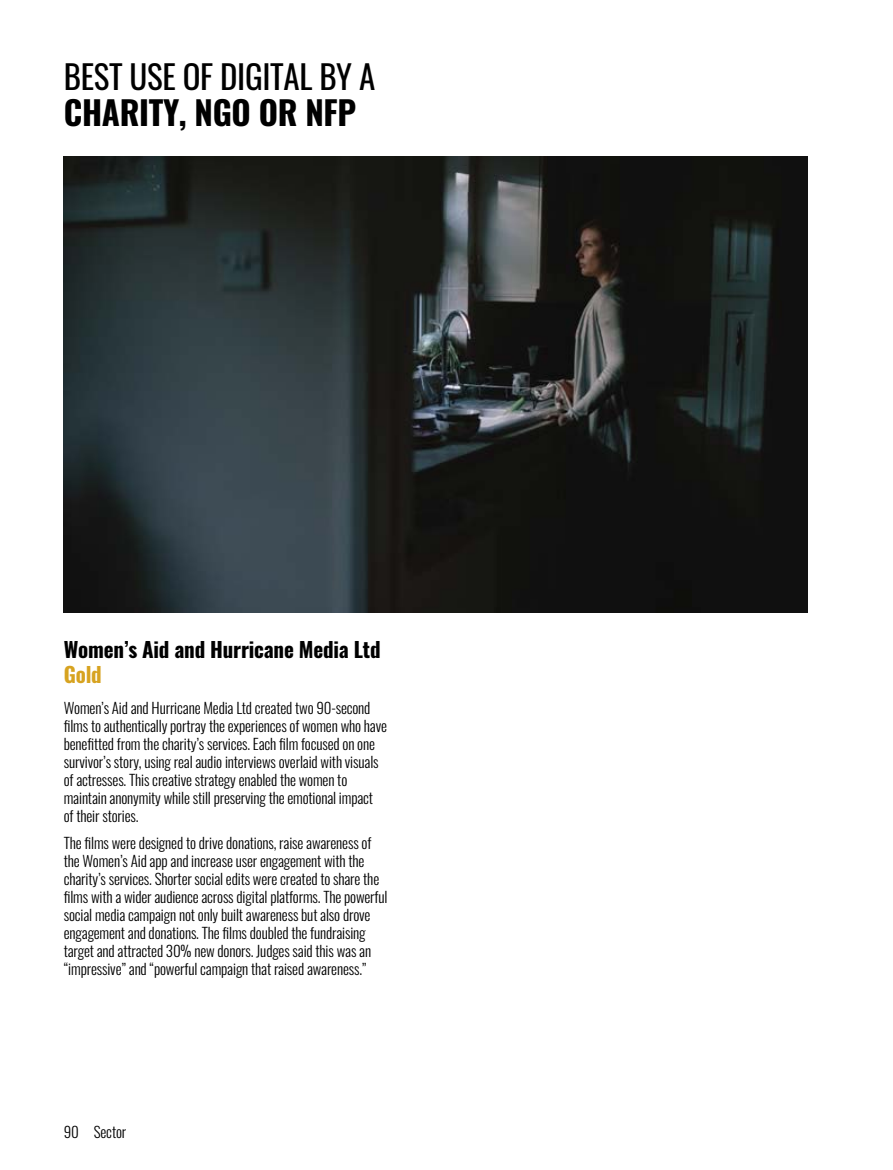
<style>
.page{position:relative;width:893px;height:1170px;background:#fff}
.page>*{position:absolute;margin:0;border:0;box-sizing:border-box;transform-origin:0 0}
.t1{font:33px "Oswald";letter-spacing:-.01em;color:#000}
.t2{font:700 33px "Oswald";letter-spacing:-.01em;color:#000}
.t3{font:700 21px "Oswald";letter-spacing:-.01em;color:#000}
.t4{font:700 21px "Oswald";color:#d7a320}
.t5{font:300 15px/18px "Oswald";letter-spacing:-.01em;color:#000}
</style>
<div class="page">
<img style="left:64px;top:156px;width:744px;height:456px">
<h1 class="t1" style="left:64px;top:48px;width:313px">BEST USE OF DIGITAL BY A</h1>
<h1 class="t2" style="left:64px;top:96px;width:294px">CHARITY, NGO OR NFP</h1>
<h2 class="t3" style="left:64px;top:638px;width:318px">Women’s Aid and Hurricane Media Ltd</h2>
<h2 class="t4" style="left:64px;top:663px;width:40px">Gold</h2>
<p class="t5" style="left:64px;top:697px;width:325px">Women’s Aid and Hurricane Media Ltd created two 90-second films to authentically portray the experiences of women who have benefitted from the charity’s services. Each film focused on one survivor’s story, using real audio interviews overlaid with visuals of actresses. This creative strategy enabled the women to maintain anonymity while still preserving the emotional impact<br>of their stories.</p>
<p class="t5" style="left:64px;top:832px;width:325px">The films were designed to drive donations, raise awareness of the Women’s Aid app and increase user engagement with the charity’s services. Shorter social edits were created to share the films with a wider audience across digital platforms. The powerful social media campaign not only built awareness but also drove engagement and donations. The films doubled the fundraising target and attracted 30% new donors. Judges said this was an “impressive” and “powerful campaign that raised awareness.”</p>
<p class="t5" style="left:64px;top:1121px;width:17px">90</p>
<p class="t5" style="left:94px;top:1121px;width:34px">Sector</p>
</div>
